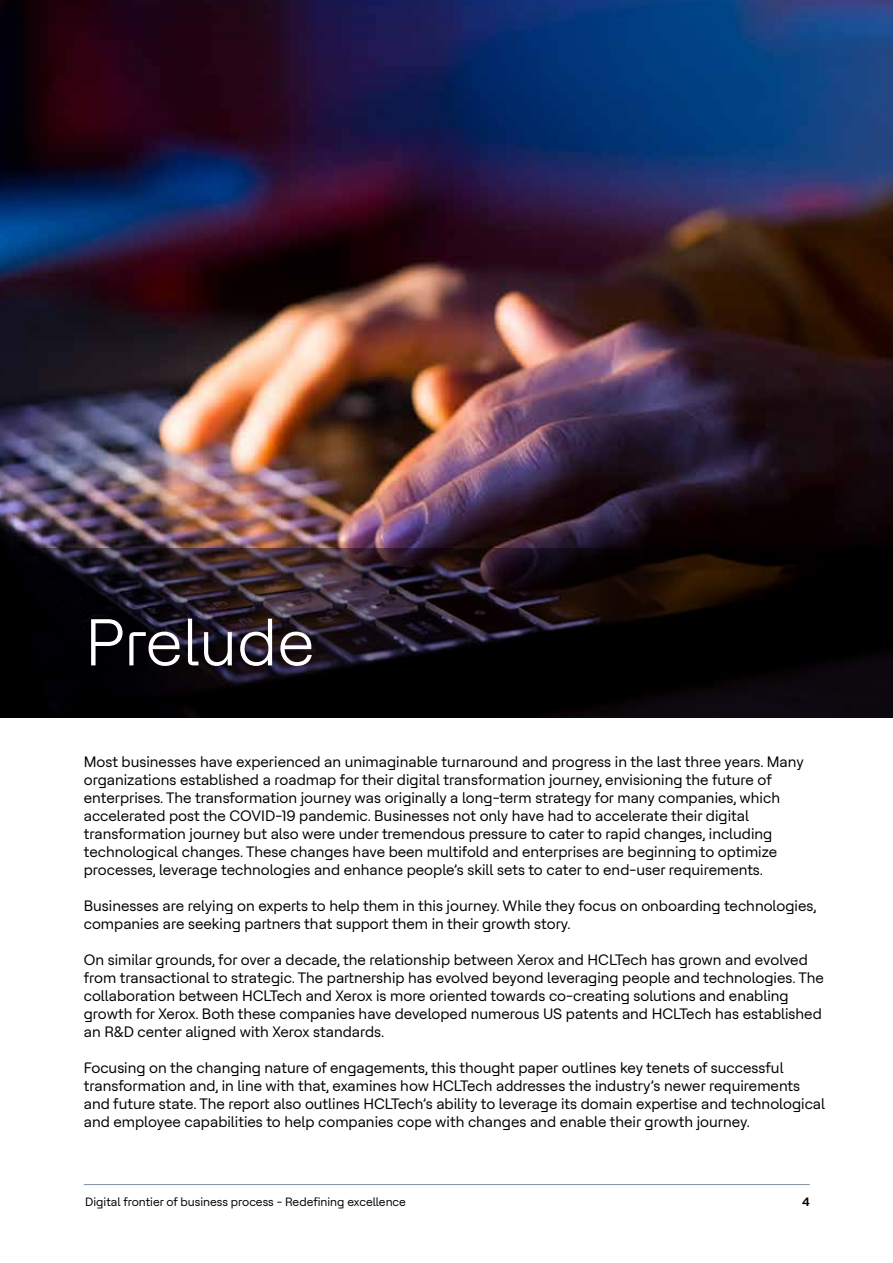
<style>
.page{position:relative;width:893px;height:1263px;background:#fff}
.page>*{position:absolute;margin:0;border:0;box-sizing:border-box;transform-origin:0 0}
.t1{font:300 66px "HCL Tech Roobert";letter-spacing:-.005em;color:#fff}
.t2{font:15px/18px "HCL Tech Roobert";color:#000}
.t3{font:12px "HCL Tech Roobert";color:#000}
.t4{font:700 12px "HCL Tech Roobert";color:#000}
</style>
<div class="page">
<img style="left:0;top:0;width:893px;height:548px">
<svg style="left:0;top:548px;width:893px;height:169px;background:#100b0f"></svg>
<hr style="left:84px;top:1184px;width:726px;height:1px;background:#8291a0">
<h1 class="t1" style="left:85px;top:596px;width:231px">Prelude</h1>
<p class="t2" style="left:84px;top:751px;width:721px">Most businesses have experienced an unimaginable turnaround and progress in the last three years. Many organizations established a roadmap for their digital transformation journey, envisioning the future of enterprises. The transformation journey was originally a long-term strategy for many companies, which accelerated post the COVID-19 pandemic. Businesses not only have had to accelerate their digital transformation journey but also were under tremendous pressure to cater to rapid changes, including technological changes. These changes have been multifold and enterprises are beginning to optimize processes, leverage technologies and enhance people’s skill sets to cater to end-user requirements.</p>
<p class="t2" style="left:84px;top:895px;width:734px">Businesses are relying on experts to help them in this journey. While they focus on onboarding technologies, companies are seeking partners that support them in their growth story.</p>
<p class="t2" style="left:84px;top:949px;width:742px">On similar grounds, for over a decade, the relationship between Xerox and HCLTech has grown and evolved from transactional to strategic. The partnership has evolved beyond leveraging people and technologies. The collaboration between HCLTech and Xerox is more oriented towards co-creating solutions and enabling growth for Xerox. Both these companies have developed numerous US patents and HCLTech has established an R&amp;D center aligned with Xerox standards.</p>
<p class="t2" style="left:84px;top:1057px;width:743px">Focusing on the changing nature of engagements, this thought paper outlines key tenets of successful transformation and, in line with that, examines how HCLTech addresses the industry’s newer requirements and future state. The report also outlines HCLTech’s ability to leverage its domain expertise and technological and employee capabilities to help companies cope with changes and enable their growth journey.</p>
<p class="t3" style="left:85px;top:1193px;width:322px">Digital frontier of business process - Redefining excellence</p>
<p class="t4" style="left:802px;top:1193px;width:9px">4</p>
</div>
